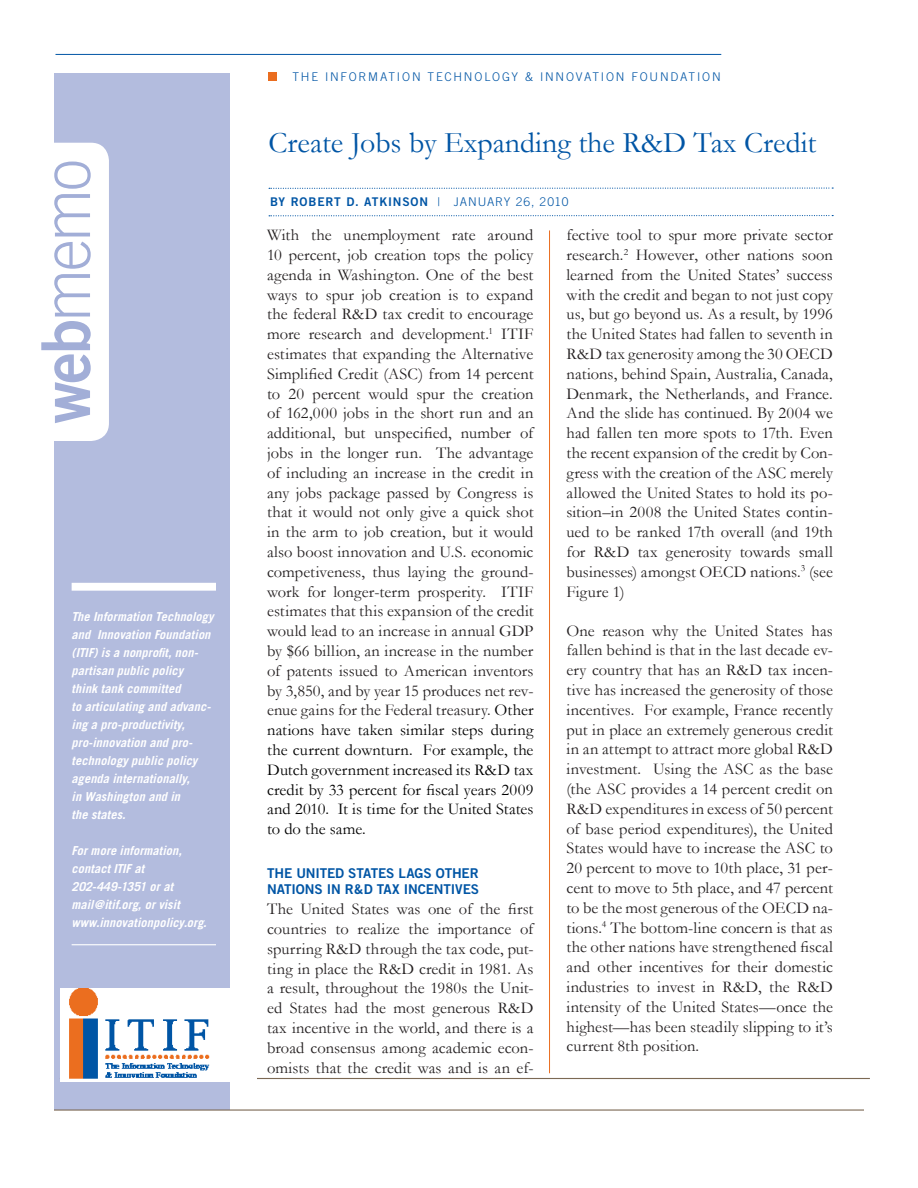
<style>
.page{position:relative;width:918px;height:1188px;background:#fff}
.page>*{position:absolute;margin:0;border:0;box-sizing:border-box;transform-origin:0 0}
.Headline_2{font:300 67.5px "Trade Gothic";color:#a2aed7;scale:.94 1}
.Title{font:30px "Garamond";color:#0155a5}
.Body_text{font:16.5px/19.8px "Garamond";letter-spacing:.005em;color:#231f20;text-align:justify}
.Headline_1{font:13.5px/16.2px "Trade Gothic Bold Two";letter-spacing:-.01em;color:#0155a5}
.Sidebar_text{font:italic 700 12.3px/18px "Trade Gothic";letter-spacing:.01em;color:#fff}
.Body_text-2{font:300 12px "Trade Gothic";letter-spacing:.15em;color:#0155a5}
.Main_Text{font:12px "Trade Gothic Bold Two";letter-spacing:.065em;color:#0155a5}
.s1{font-family:"Trade Gothic Bold Two";font-weight:400}
.s2{font-family:"Trade Gothic";font-weight:300}
.s3{color:#000}
</style>
<div class="page">
<div style="left:54px;top:73px;width:176px;height:1037px;background:#b3bcde"></div>
<svg style="left:269px;top:188px;width:564px;height:1px"></svg>
<svg style="left:269px;top:215px;width:564px;height:1px"></svg>
<hr style="left:54px;top:1109px;width:810px;height:2px;background:#7c6954">
<hr style="left:549px;top:230px;width:1px;height:843px;background:#ea6d1f">
<hr style="left:60px;top:1078px;width:810px;height:1px;background:#7c6954">
<hr style="left:56px;top:54px;width:665px;height:1px;background:#0155a5">
<div style="left:268px;top:73px;width:9px;height:8px;background:#ea6d1f"></div>
<div style="left:27px;top:143px;width:82px;height:298px;background:#fff;border-radius:18px"></div>
<div style="left:72px;top:583px;width:144px;height:8px;background:#fff"></div>
<hr style="left:72px;top:944px;width:144px;height:1px;background:#fff">
<img style="left:61px;top:988px;width:195px;height:93px">
<p class="Headline_2" style="left:26px;top:424px;width:283px;rotate:-90deg"><span class="s1">web</span>memo</p>
<p class="Sidebar_text" style="left:72px;top:607px;width:143px">The Information Technology and Innovation Foundation (ITIF) is a nonprofit, non&shy;partisan public policy<br>think tank committed<br>to articulating and advanc&shy;ing a pro-productivity, pro-innovation and pro&shy;technology public policy agenda internationally,<br>in Washington and in<br>the states.</p>
<p class="Sidebar_text" style="left:72px;top:841px;width:137px">For more information, contact ITIF at<br>202-449-1351 or at mail@itif.org, or visit www.innovationpolicy.org.</p>
<p class="Body_text-2" style="left:292px;top:70px;width:430px">THE INFORMATION TECHNOLOGY &amp; INNOVATION FOUNDATION</p>
<p class="Title" style="left:268px;top:122px;width:549px">Create Jobs by Expanding the R&amp;D Tax Credit</p>
<p class="Main_Text" style="left:270px;top:194px;width:300px">BY ROBERT D. ATKINSON <span class="s2">| JANUARY 26, 2010</span></p>
<p class="Body_text" style="left:267px;top:225px;width:268px">With the unemployment rate around 10 percent, job creation tops the policy agenda in Washington. One of the best ways to spur job creation is to expand the federal R&amp;D tax credit to encourage more research and development.<sup>1</sup> ITIF estimates that expanding the Alternative Simplified Credit (ASC) from 14 percent to 20 percent would spur the creation of 162,000 jobs in the short run and an additional, but unspecified, number of jobs in the longer run. The advantage of including an increase in the credit in any jobs package passed by Congress is that it would not only give a quick shot in the arm to job creation, but it would also boost innovation and U.S. economic competiveness, thus laying the ground&shy;work for longer-term prosperity. ITIF estimates that this expansion of the credit would lead to an increase in annual GDP by $66 billion, an increase in the number of patents issued to American inventors by 3,850, and by year 15 produces net rev&shy;enue gains for the Federal treasury. <span class="s3">Other nations have taken similar steps during the current downturn. For example, the Dutch government increased its R&amp;D tax credit by 33 percent for fiscal years 2009 and 2010. It is time for the United States to do the same.</span></p>
<p class="Headline_1" style="left:267px;top:865px;width:214px">THE UNITED STATES LAGS OTHER<br>NATIONS IN R&amp;D TAX INCENTIVES</p>
<p class="Body_text" style="left:267px;top:899px;width:268px">The United States was one of the first countries to realize the importance of spurring R&amp;D through the tax code, put&shy;ting in place the R&amp;D credit in 1981. As a result, throughout the 1980s the Unit&shy;ed States had the most generous R&amp;D tax incentive in the world, and there is a broad consensus among academic econ&shy;omists that the credit was and is an ef-</p>
<p class="Body_text" style="left:567px;top:225px;width:268px">fective tool to spur more private sector research.<sup>2</sup> However, other nations soon learned from the United States’ success with the credit and began to not just copy us, but go beyond us. As a result, by 1996 the United States had fallen to seventh in R&amp;D tax generosity among the 30 OECD nations, behind Spain, Australia, Canada, Denmark, the Netherlands, and France.<br>And the slide has continued. By 2004 we had fallen ten more spots to 17th. Even the recent expansion of the credit by Con&shy;gress with the creation of the ASC merely allowed the United States to hold its po&shy;sition–in 2008 the United States contin&shy;ued to be ranked 17th overall (and 19th for R&amp;D tax generosity towards small businesses) amongst OECD nations.<sup>3</sup> (see Figure 1)</p>
<p class="Body_text" style="left:567px;top:620px;width:268px">One reason why the United States has fallen behind is that in the last decade ev&shy;ery country that has an R&amp;D tax incen&shy;tive has increased the generosity of those incentives. For example, France recently put in place an extremely generous credit in an attempt to attract more global R&amp;D investment. Using the ASC as the base (the ASC provides a 14 percent credit on R&amp;D expenditures in excess of 50 percent of base period expenditures), the United States would have to increase the ASC to 20 percent to move to 10th place, 31 per&shy;cent to move to 5th place, and 47 percent to be the most generous of the OECD na&shy;tions.<sup>4</sup> The bottom-line concern is that as the other nations have strengthened fiscal and other incentives for their domestic industries to invest in R&amp;D, the R&amp;D intensity of the United States—once the highest—has been steadily slipping to it’s current 8th position.</p>
</div>
